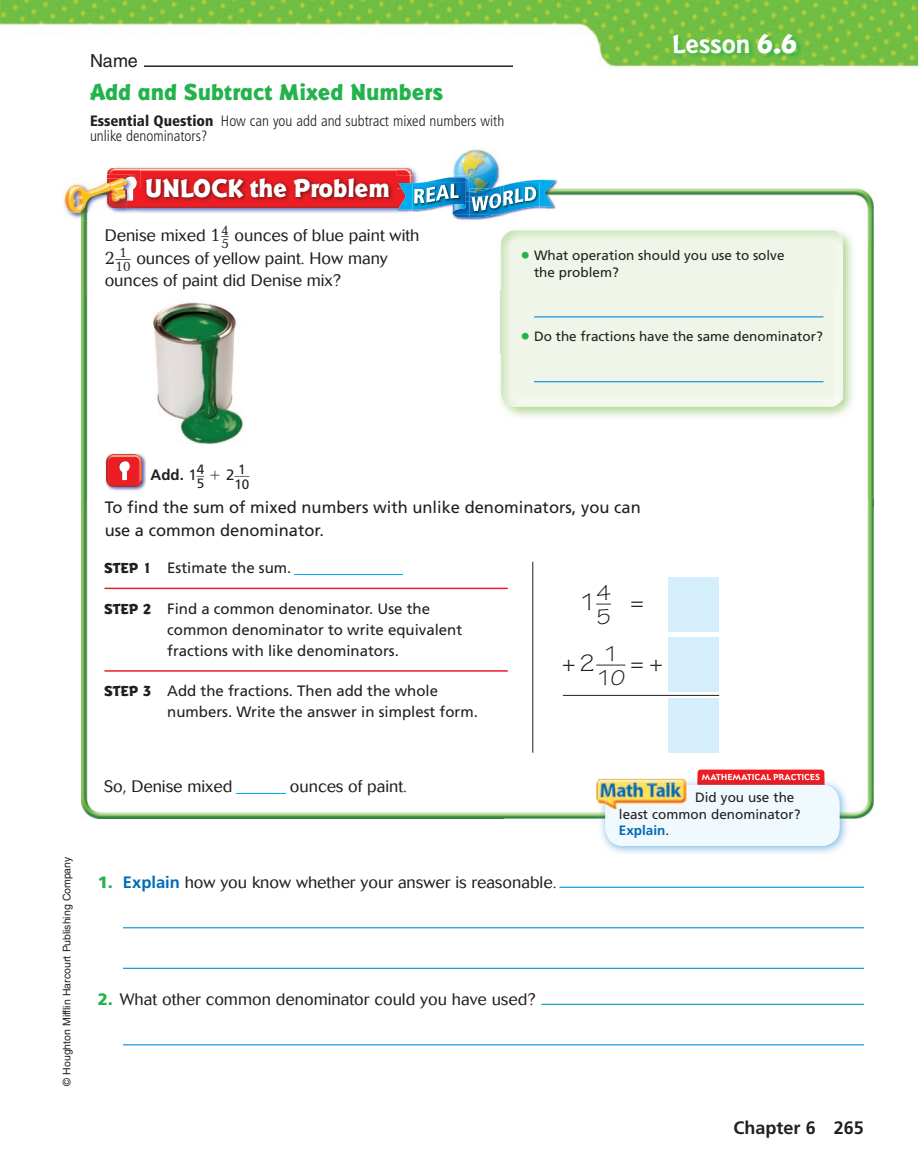
<style>
.page{position:relative;width:918px;height:1175px;background:#fff}
.page>*{position:absolute;margin:0;border:0;box-sizing:border-box;transform-origin:0 0}
.t1{font:700 27px "Badger";color:#fff}
.t2{font:800 26.7px "Badger";letter-spacing:-.01em;color:#fff}
.t3{font:25.5px "Tekton Pro";color:#231f20}
.t4{font:800 24px "Badger";color:#23b24b}
.t5{font:22.95px "Tekton Pro";color:#231f20}
.t6{font:21.6px "Tekton Pro";color:#231f20;scale:.89 1}
.t7{font:21.6px "Tekton Pro";color:#231f20;scale:.67 1}
.t8{font:700 18px "Frutiger LT Std";color:#231f20}
.t9{font:18px "Helvetica LT Std";color:#231f20}
.t10{font:300 16.5px/22.5px "Cosmos";color:#231f20}
.t11{font:16.5px/22.5px "Frutiger LT Std";color:#231f20}
.t12{font:500 15.3px "HB Mathida";color:#231f20}
.t13{font:15px/21px "Frutiger LT Std";color:#231f20}
.t14{font:300 condensed 15px/15px "Frutiger LT Std";color:#231f20}
.t15{font:700 15px "Frutiger LT Std";color:#231f20}
.t16{font:13.5px/16.5px "Frutiger LT Std";color:#231f20}
.t17{font:12.75px "Frutiger LT Std";color:#231f20;scale:.78 1}
.t18{font:10.5px "Helvetica LT Std";color:#231f20}
.t19{font:800 9.45px "Adderville ITC Std";letter-spacing:.01em;color:#fff}
.s1{font-weight:900}
.s2{font-family:"HB Mathida";font-weight:500;font-size:18px}
.s3{font-size:18px}
.s4{font-size:13.5px}
.s5{font-family:"Jacoby OTF Black";font-weight:400;font-size:31.5px}
.s6{font-weight:700;font-size:19.5px;color:#23b24b}
.s7{font-family:"Mathematical Pi OTF1";font-size:15px}
.s8{font-size:15px}
.s9{font-family:"Badger";font-weight:800}
.s10{font-family:"Cosmos";font-weight:300;color:#00aeef}
.s11{font-weight:400}
.s12{font-size:25.5px}
.s13{font-size:22.95px}
.s14{color:#00aeef}
.s15{font-family:"Frutiger LT Std";font-weight:900;color:#23b24b}
.s16{font-family:"Frutiger LT Std";font-weight:700;color:#006cb7}
.s17{font-weight:700;color:#006cb7}
</style>
<div class="page">
<img style="left:0;top:0;width:918px;height:67px">
<img style="left:81px;top:220px;width:7px;height:74px">
<img style="left:558px;top:188px;width:316px;height:53px">
<img style="left:867px;top:241px;width:7px;height:258px">
<img style="left:81px;top:294px;width:7px;height:205px">
<img style="left:81px;top:499px;width:793px;height:319px">
<img style="left:500px;top:226px;width:355px;height:191px">
<img style="left:501px;top:230px;width:342px;height:60px">
<div style="left:501px;top:354px;width:342px;height:52px;background:#eff6e9"></div>
<div style="left:501px;top:290px;width:342px;height:64px;background:#eff6e9"></div>
<img style="left:153px;top:302px;width:91px;height:143px">
<hr style="left:104px;top:587px;width:404px;height:2px;background:#ee1b2d">
<hr style="left:532px;top:561px;width:1px;height:191px;background:#231f20">
<hr style="left:104px;top:670px;width:404px;height:1px;background:#ee1b2d">
<img style="left:106px;top:167px;width:311px;height:8px">
<img style="left:127px;top:208px;width:269px;height:5px">
<img style="left:107px;top:168px;width:305px;height:20px">
<img style="left:127px;top:188px;width:13px;height:20px">
<img style="left:64px;top:195px;width:17px;height:24px">
<img style="left:81px;top:213px;width:7px;height:7px">
<img style="left:107px;top:175px;width:27px;height:3px">
<img style="left:65px;top:183px;width:38px;height:30px">
<img style="left:81px;top:188px;width:46px;height:25px">
<svg style="left:103px;top:175px;width:4px;height:13px"></svg>
<img style="left:107px;top:178px;width:15px;height:10px">
<svg style="left:122px;top:176px;width:15px;height:24px"></svg>
<img style="left:140px;top:170px;width:256px;height:42px">
<img style="left:555px;top:179px;width:3px;height:7px">
<img style="left:455px;top:188px;width:103px;height:33px">
<img style="left:453px;top:149px;width:47px;height:26px">
<img style="left:396px;top:175px;width:159px;height:43px">
<div style="left:698px;top:769px;width:126px;height:20px;background:#ee1d23;border-radius:3px"></div>
<img style="left:598px;top:777px;width:251px;height:77px">
<img style="left:698px;top:777px;width:126px;height:8px">
<img style="left:702px;top:777px;width:118px;height:3px">
<div style="left:605px;top:785px;width:234px;height:61px;background:#f0f9fd;border-radius:18px"></div>
<img style="left:596px;top:779px;width:90px;height:30px">
<img style="left:605px;top:785px;width:81px;height:24px">
<hr style="left:144px;top:65px;width:369px;height:2px;background:#231f20">
<img style="left:673px;top:33px;width:130px;height:27px">
<hr style="left:534px;top:316px;width:290px;height:1px;background:#008fd5">
<hr style="left:534px;top:381px;width:290px;height:1px;background:#008fd5">
<img style="left:105px;top:453px;width:41px;height:38px">
<img style="left:106px;top:454px;width:36px;height:32px">
<svg style="left:118px;top:460px;width:12px;height:20px"></svg>
<hr style="left:563px;top:695px;width:156px;height:1px;background:#231f20">
<hr style="left:90px;top:886px;width:774px;height:1px;background:#008fd5">
<div style="left:90px;top:884px;width:470px;height:6px;background:#fff"></div>
<hr style="left:123px;top:927px;width:741px;height:1px;background:#008fd5">
<hr style="left:123px;top:967px;width:741px;height:1px;background:#008fd5">
<hr style="left:90px;top:1003px;width:774px;height:1px;background:#008fd5">
<div style="left:90px;top:1001px;width:452px;height:6px;background:#fff"></div>
<hr style="left:123px;top:1044px;width:741px;height:1px;background:#008fd5">
<div style="left:668px;top:578px;width:51px;height:54px;background:#d4effb"></div>
<div style="left:668px;top:698px;width:51px;height:54px;background:#d4effb"></div>
<div style="left:668px;top:638px;width:51px;height:54px;background:#d4effb"></div>
<p class="t9" style="left:90px;top:50px;width:50px">Name</p>
<p class="t4" style="left:90px;top:76px;width:355px">Add and Subtract Mixed Numbers</p>
<p class="t14" style="left:90px;top:113px;width:416px"><span class="s1">Essential Question</span> How can you add and subtract mixed numbers with unlike denominators?</p>
<p class="t2" style="left:145px;top:170px;width:246px">UNLOCK the Problem</p>
<p class="t10" style="left:105px;top:224px;width:126px">Denise mixed <span class="s2">1</span> <sup>4</sup><sup>_</sup></p>
<p class="t10" style="left:221px;top:224px;width:200px"><sub>5</sub> ounces of blue paint with</p>
<p class="t12" style="left:105px;top:244px;width:27px"><span class="s3">2</span> _ _<span class="s4">1</span></p>
<p class="t10" style="left:105px;top:247px;width:285px;text-indent:11px"><sub>10</sub> ounces of yellow paint. How many ounces of paint did Denise mix?</p>
<p class="t1" style="left:672px;top:25px;width:127px">Lesson <span class="s5">6.6</span></p>
<p class="t16" style="left:534px;top:247px;width:252px;text-indent:-14px"><span class="s6">•</span> What operation should you use to solve the problem?</p>
<p class="t16" style="left:520px;top:328px;width:304px"><span class="s6">•</span> Do the fractions have the same denominator?</p>
<p class="t18" style="left:61px;top:1085px;width:230px;rotate:-90deg">© Houghton Mifflin Harcourt Publishing Company</p>
<p class="t17" style="left:209px;top:463px;width:53px"><span class="s7">1</span> <span class="s8">2</span> ___<span class="s4">1</span></p>
<p class="t16" style="left:234px;top:475px;width:17px">10</p>
<p class="t11" style="left:105px;top:496px;width:538px">To find the sum of mixed numbers with unlike denominators, you can use a common denominator.</p>
<p class="t13" style="left:104px;top:557px;width:299px"><span class="s9">STEP 1</span> Estimate the sum. <span class="s10">___</span></p>
<p class="t13" style="left:167px;top:598px;width:297px;text-indent:-63px"><span class="s9">STEP 2</span> Find a common denominator. Use the common denominator to write equivalent fractions with like denominators.</p>
<p class="t15" style="left:151px;top:466px;width:55px">Add. <span class="s11">1</span> <sup>4</sup><sup>__</sup></p>
<p class="t16" style="left:197px;top:475px;width:9px">5</p>
<p class="t7" style="left:579px;top:583px;width:49px"><span class="s12">1</span> <span class="s13">4</span>__</p>
<p class="t5" style="left:597px;top:603px;width:16px">5</p>
<p class="t3" style="left:630px;top:587px;width:16px">=</p>
<p class="t6" style="left:562px;top:644px;width:73px"><span class="s12">+ 2</span> ___<span class="s13">1</span></p>
<p class="t5" style="left:596px;top:664px;width:31px">10</p>
<p class="t3" style="left:630px;top:648px;width:35px">= +</p>
<p class="t13" style="left:167px;top:681px;width:312px;text-indent:-63px"><span class="s9">STEP 3</span> Add the fractions. Then add the whole numbers. Write the answer in simplest form.</p>
<p class="t10" style="left:104px;top:775px;width:304px">So, Denise mixed <span class="s14">_</span> ounces of paint.</p>
<p class="t10" style="left:98px;top:871px;width:460px"><span class="s15">1.</span> <span class="s16">Explain</span> how you know whether your answer is reasonable.</p>
<p class="t10" style="left:98px;top:988px;width:439px"><span class="s15">2.</span> What other common denominator could you have used?</p>
<p class="t19" style="left:702px;top:771px;width:120px">MATHEMATICAL PRACTICES</p>
<p class="t16" style="left:619px;top:789px;width:183px;text-indent:76px">Did you use the least common denominator?<br><span class="s17">Explain</span>.</p>
<p class="t8" style="left:733px;top:1117px;width:132px">Chapter 6 265</p>
</div>
